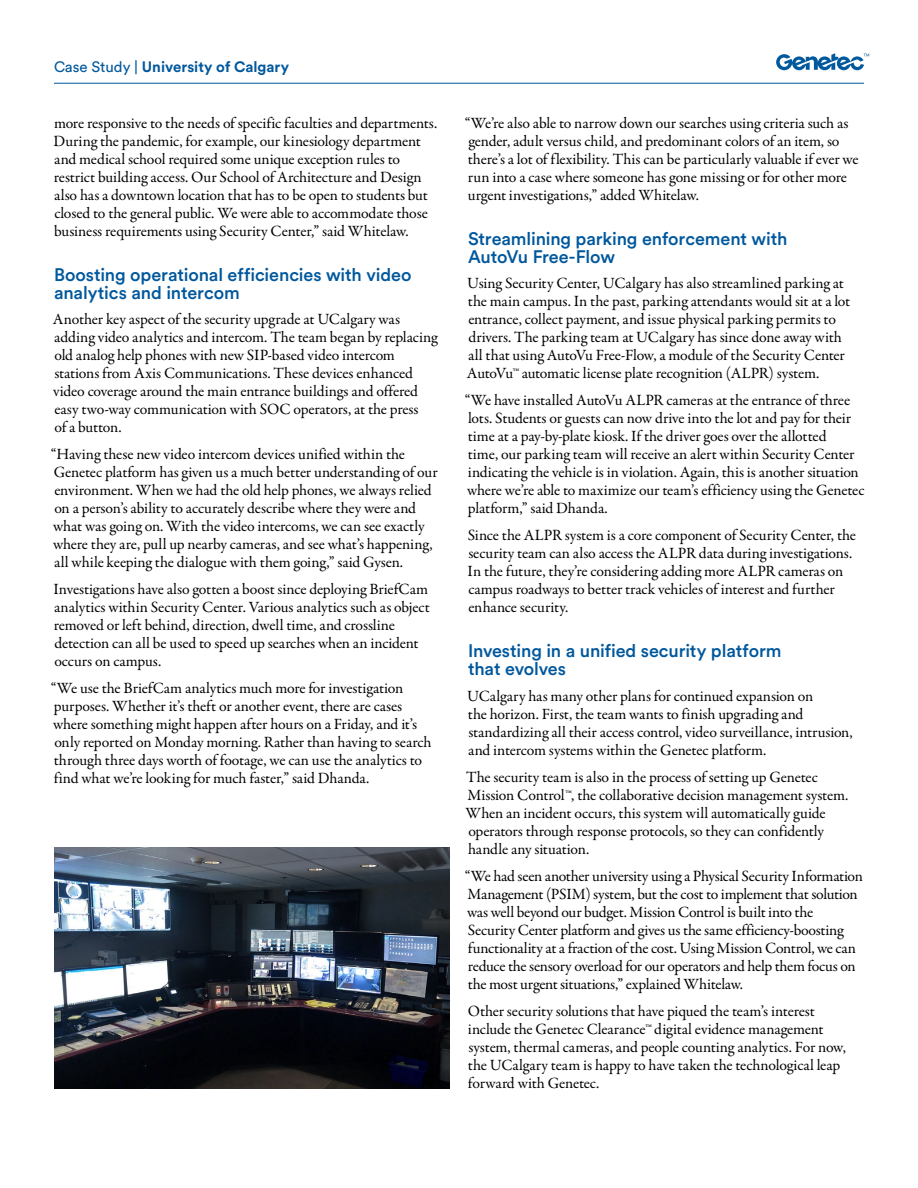
<style>
.page{position:relative;width:918px;height:1188px;background:#fff}
.page>*{position:absolute;margin:0;border:0;box-sizing:border-box;transform-origin:0 0}
.t1{font:500 18px/18px "Circular Pro";letter-spacing:-.01em;color:#00589d}
.t2{font:15.75px/18px "Garamond Premr Pro";letter-spacing:-.01em;color:#000}
.t3{font:700 15px "Circular Pro";color:#00589d}
.s1{font-weight:400}
</style>
<div class="page">
<hr style="left:54px;top:83px;width:810px;height:1px;background:#00589d">
<svg style="left:776px;top:53px;width:93px;height:17px"></svg>
<img style="left:54px;top:847px;width:396px;height:242px">
<p class="t3" style="left:54px;top:56px;width:237px"><span class="s1">Case Study |</span> University of Calgary</p>
<p class="t2" style="left:53px;top:114px;width:385px">more responsive to the needs of specific faculties and departments.<br>During the pandemic, for example, our kinesiology department and medical school required some unique exception rules to restrict building access. Our School of Architecture and Design also has a downtown location that has to be open to students but closed to the general public. We were able to accommodate those business requirements using Security Center,” said Whitelaw.</p>
<p class="t1" style="left:54px;top:264px;width:359px">Boosting operational efficiencies with video analytics and intercom</p>
<p class="t2" style="left:53px;top:310px;width:386px">Another key aspect of the security upgrade at UCalgary was adding video analytics and intercom. The team began by replacing old analog help phones with new SIP-based video intercom stations from Axis Communications. These devices enhanced video coverage around the main entrance buildings and offered easy two-way communication with SOC operators, at the press<br>of a button.</p>
<p class="t2" style="left:51px;top:445px;width:388px">“Having these new video intercom devices unified within the Genetec platform has given us a much better understanding of our environment. When we had the old help phones, we always relied on a person’s ability to accurately describe where they were and what was going on. With the video intercoms, we can see exactly where they are, pull up nearby cameras, and see what’s happening, all while keeping the dialogue with them going,” said Gysen.</p>
<p class="t2" style="left:54px;top:580px;width:378px">Investigations have also gotten a boost since deploying BriefCam analytics within Security Center. Various analytics such as object removed or left behind, direction, dwell time, and crossline detection can all be used to speed up searches when an incident occurs on campus.</p>
<p class="t2" style="left:51px;top:679px;width:382px">“We use the BriefCam analytics much more for investigation purposes. Whether it’s theft or another event, there are cases where something might happen after hours on a Friday, and it’s only reported on Monday morning. Rather than having to search through three days worth of footage, we can use the analytics to find what we’re looking for much faster,” said Dhanda.</p>
<p class="t2" style="left:465px;top:114px;width:395px">“We’re also able to narrow down our searches using criteria such as gender, adult versus child, and predominant colors of an item, so there’s a lot of flexibility. This can be particularly valuable if ever we run into a case where someone has gone missing or for other more urgent investigations,” added Whitelaw.</p>
<p class="t1" style="left:468px;top:228px;width:321px">Streamlining parking enforcement with<br>AutoVu Free-Flow</p>
<p class="t2" style="left:467px;top:274px;width:385px">Using Security Center, UCalgary has also streamlined parking at the main campus. In the past, parking attendants would sit at a lot entrance, collect payment, and issue physical parking permits to drivers. The parking team at UCalgary has since done away with all that using AutoVu Free-Flow, a module of the Security Center AutoVu™ automatic license plate recognition (ALPR) system.</p>
<p class="t2" style="left:465px;top:391px;width:401px">“We have installed AutoVu ALPR cameras at the entrance of three lots. Students or guests can now drive into the lot and pay for their time at a pay-by-plate kiosk. If the driver goes over the allotted<br>time, our parking team will receive an alert within Security Center indicating the vehicle is in violation. Again, this is another situation where we’re able to maximize our team’s efficiency using the Genetec platform,” said Dhanda.</p>
<p class="t2" style="left:468px;top:526px;width:390px">Since the ALPR system is a core component of Security Center, the security team can also access the ALPR data during investigations.<br>In the future, they’re considering adding more ALPR cameras on campus roadways to better track vehicles of interest and further enhance security.</p>
<p class="t1" style="left:468px;top:641px;width:315px">Investing in a unified security platform that evolves</p>
<p class="t2" style="left:467px;top:687px;width:387px">UCalgary has many other plans for continued expansion on<br>the horizon. First, the team wants to finish upgrading and standardizing all their access control, video surveillance, intrusion, and intercom systems within the Genetec platform.</p>
<p class="t2" style="left:466px;top:768px;width:384px">The security team is also in the process of setting up Genetec Mission Control™, the collaborative decision management system.<br>When an incident occurs, this system will automatically guide operators through response protocols, so they can confidently handle any situation.</p>
<p class="t2" style="left:465px;top:867px;width:400px">“We had seen another university using a Physical Security Information Management (PSIM) system, but the cost to implement that solution was well beyond our budget. Mission Control is built into the<br>Security Center platform and gives us the same efficiency-boosting functionality at a fraction of the cost. Using Mission Control, we can reduce the sensory overload for our operators and help them focus on the most urgent situations,” explained Whitelaw.</p>
<p class="t2" style="left:468px;top:1002px;width:380px">Other security solutions that have piqued the team’s interest include the Genetec Clearance™ digital evidence management system, thermal cameras, and people counting analytics. For now, the UCalgary team is happy to have taken the technological leap forward with Genetec.</p>
</div>
